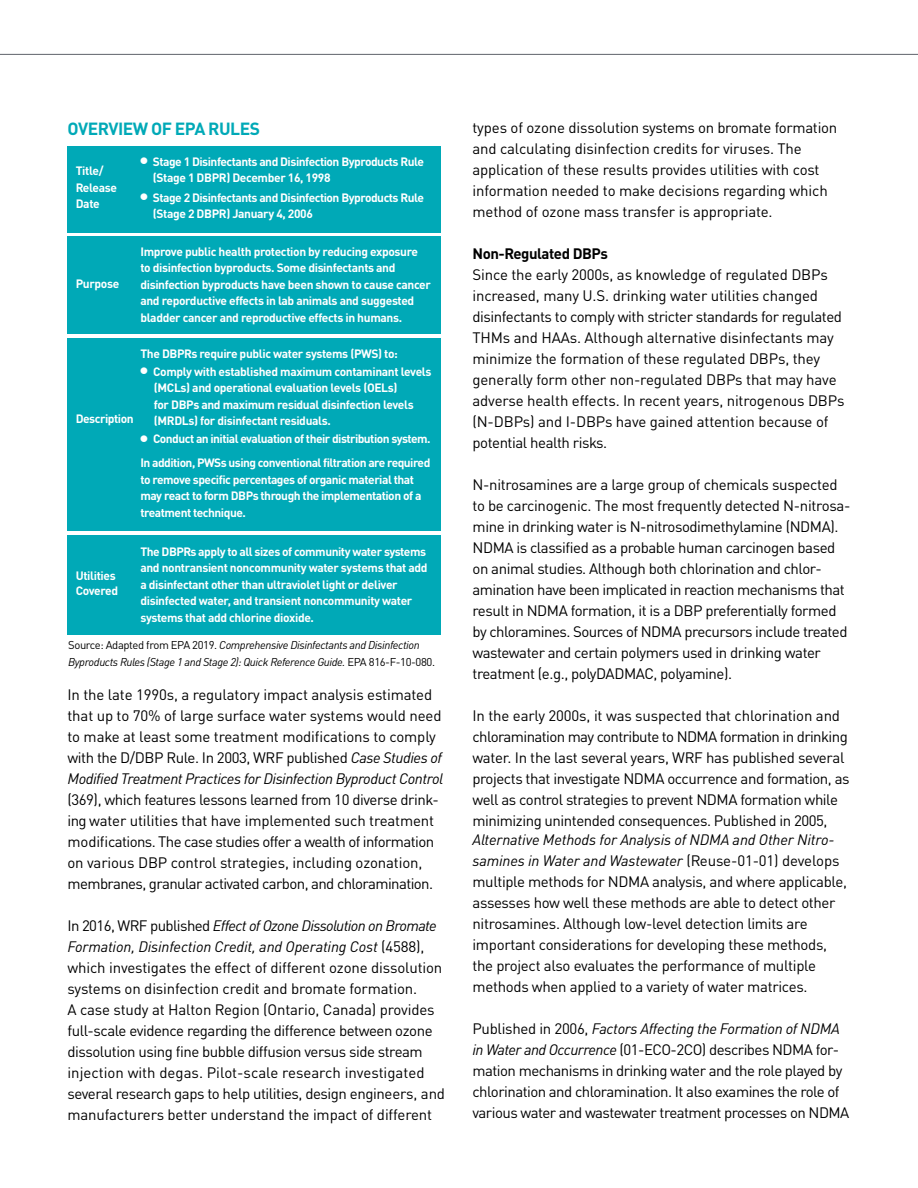
<style>
.page{position:relative;width:918px;height:1188px;background:#fff}
.page>*{position:absolute;margin:0;border:0;box-sizing:border-box;transform-origin:0 0}
.t1{font:700 17.4px "DIN Pro";letter-spacing:-.03em;color:#00a9b7}
.t2{font:15px/21px "DIN Pro";letter-spacing:-.025em;color:#000}
.t3{font:700 15px "DIN Pro";letter-spacing:-.03em;color:#000}
.t4{font:700 12px/16.5px "DIN Pro";letter-spacing:-.03em;color:#fff}
.t5{font:italic 11.25px/16.5px "DIN Pro";letter-spacing:-.035em;color:#000}
.s1{font-family:"Monotype Sorts";font-weight:400;font-size:9px}
.s2{font-style:normal}
.s3{font-style:italic}
</style>
<div class="page">
<div style="left:68px;top:536px;width:373px;height:99px;background:#00a9b7"></div>
<div style="left:68px;top:339px;width:373px;height:192px;background:#00a9b7"></div>
<hr style="left:0;top:54px;width:918px;height:1px;background:#5f636a">
<div style="left:68px;top:237px;width:373px;height:97px;background:#00a9b7"></div>
<div style="left:68px;top:146px;width:373px;height:86px;background:#00a9b7"></div>
<p class="t1" style="left:68px;top:114px;width:194px">OVERVIEW OF EPA RULES</p>
<p class="t4" style="left:76px;top:161px;width:43px">Title/<br>Release<br>Date</p>
<p class="t4" style="left:153px;top:152px;width:273px;text-indent:-12px"><span class="s1">l</span> Stage 1 Disinfectants and Disinfection Byproducts Rule (Stage 1 DBPR) December 16, 1998</p>
<p class="t4" style="left:153px;top:188px;width:273px;text-indent:-12px"><span class="s1">l</span> Stage 2 Disinfectants and Disinfection Byproducts Rule (Stage 2 DBPR) January 4, 2006</p>
<p class="t4" style="left:140px;top:242px;width:292px">Improve public health protection by reducing exposure to disinfection byproducts. Some disinfectants and disinfection byproducts have been shown to cause cancer and reporductive effects in lab animals and suggested bladder cancer and reproductive effects in humans.</p>
<p class="t4" style="left:140px;top:343px;width:293px;line-height:18px">The DBPRs require public water systems (PWS) to:<br><span class="s1">l</span> Comply with established maximum contaminant levels</p>
<p class="t4" style="left:154px;top:378px;width:261px">(MCLs) and operational evaluation levels (OELs) for DBPs and maximum residual disinfection levels (MRDLs) for disinfectant residuals.</p>
<p class="t4" style="left:140px;top:425px;width:292px;line-height:24px"><span class="s1">l</span> Conduct an initial evaluation of their distribution system.<br>In addition, PWSs using conventional filtration are required</p>
<p class="t4" style="left:140px;top:470px;width:283px">to remove specific percentages of organic material that may react to form DBPs through the implementation of a treatment technique.</p>
<p class="t4" style="left:140px;top:542px;width:289px">The DBPRs apply to all sizes of community water systems and nontransient noncommunity water systems that add a disinfectant other than ultraviolet light or deliver disinfected water, and transient noncommunity water systems that add chlorine dioxide.</p>
<p class="t5" style="left:68px;top:636px;width:368px"><span class="s2">Source: Adapted from EPA 2019.</span> Comprehensive Disinfectants and Disinfection<br>Byproducts Rules (Stage 1 and Stage 2): Quick Reference Guide. <span class="s2">EPA 816-F-10-080.</span></p>
<p class="t4" style="left:76px;top:274px;width:45px">Purpose</p>
<p class="t4" style="left:76px;top:409px;width:59px">Description</p>
<p class="t4" style="left:76px;top:567px;width:44px;line-height:15px">Utilities<br>Covered</p>
<p class="t2" style="left:68px;top:683px;width:377px">In the late 1990s, a regulatory impact analysis estimated that up to 70% of large surface water systems would need to make at least some treatment modifications to comply with the D/DBP Rule. In 2003, WRF published <span class="s3">Case Studies of Modified Treatment Practices for Disinfection Byproduct Control</span></p>
<p class="t2" style="left:68px;top:788px;width:373px">(369), which features lessons learned from 10 diverse drink&shy;ing water utilities that have implemented such treatment modifications. The case studies offer a wealth of information on various DBP control strategies, including ozonation, membranes, granular activated carbon, and chloramination.</p>
<p class="t2" style="left:68px;top:914px;width:379px">In 2016, WRF published <span class="s3">Effect of Ozone Dissolution on Bromate Formation, Disinfection Credit, and Operating Cost</span> (4588), which investigates the effect of different ozone dissolution systems on disinfection credit and bromate formation.<br>A case study at Halton Region (Ontario, Canada) provides full-scale evidence regarding the difference between ozone dissolution using fine bubble diffusion versus side stream injection with degas. Pilot-scale research investigated several research gaps to help utilities, design engineers, and manufacturers better understand the impact of different</p>
<p class="t2" style="left:472px;top:116px;width:366px">types of ozone dissolution systems on bromate formation and calculating disinfection credits for viruses. The application of these results provides utilities with cost information needed to make decisions regarding which method of ozone mass transfer is appropriate.</p>
<p class="t3" style="left:472px;top:241px;width:137px">Non-Regulated DBPs</p>
<p class="t2" style="left:472px;top:263px;width:373px">Since the early 2000s, as knowledge of regulated DBPs increased, many U.S. drinking water utilities changed disinfectants to comply with stricter standards for regulated THMs and HAAs. Although alternative disinfectants may minimize the formation of these regulated DBPs, they generally form other non-regulated DBPs that may have adverse health effects. In recent years, nitrogenous DBPs (N-DBPs) and I-DBPs have gained attention because of potential health risks.</p>
<p class="t2" style="left:472px;top:473px;width:380px">N-nitrosamines are a large group of chemicals suspected to be carcinogenic. The most frequently detected N-nitrosa&shy;mine in drinking water is N-nitrosodimethylamine (NDMA).<br>NDMA is classified as a probable human carcinogen based on animal studies. Although both chlorination and chlor&shy;amination have been implicated in reaction mechanisms that result in NDMA formation, it is a DBP preferentially formed by chloramines. Sources of NDMA precursors include treated wastewater and certain polymers used in drinking water treatment (e.g., polyDADMAC, polyamine).</p>
<p class="t2" style="left:473px;top:704px;width:379px">In the early 2000s, it was suspected that chlorination and chloramination may contribute to NDMA formation in drinking water. In the last several years, WRF has published several projects that investigate NDMA occurrence and formation, as well as control strategies to prevent NDMA formation while minimizing unintended consequences. Published in 2005,</p>
<p class="t2" style="left:473px;top:828px;width:376px"><span class="s3">Alternative Methods for Analysis of NDMA and Other Nitro&shy;samines in Water and Wastewater</span> (Reuse-01-01) develops multiple methods for NDMA analysis, and where applicable, assesses how well these methods are able to detect other nitrosamines. Although low-level detection limits are important considerations for developing these methods, the project also evaluates the performance of multiple methods when applied to a variety of water matrices.</p>
<p class="t2" style="left:473px;top:1017px;width:378px">Published in 2006, <span class="s3">Factors Affecting the Formation of NDMA in Water and Occurrence</span> (01-ECO-2CO) describes NDMA for&shy;mation mechanisms in drinking water and the role played by chlorination and chloramination. It also examines the role of various water and wastewater treatment processes on NDMA</p>
</div>
